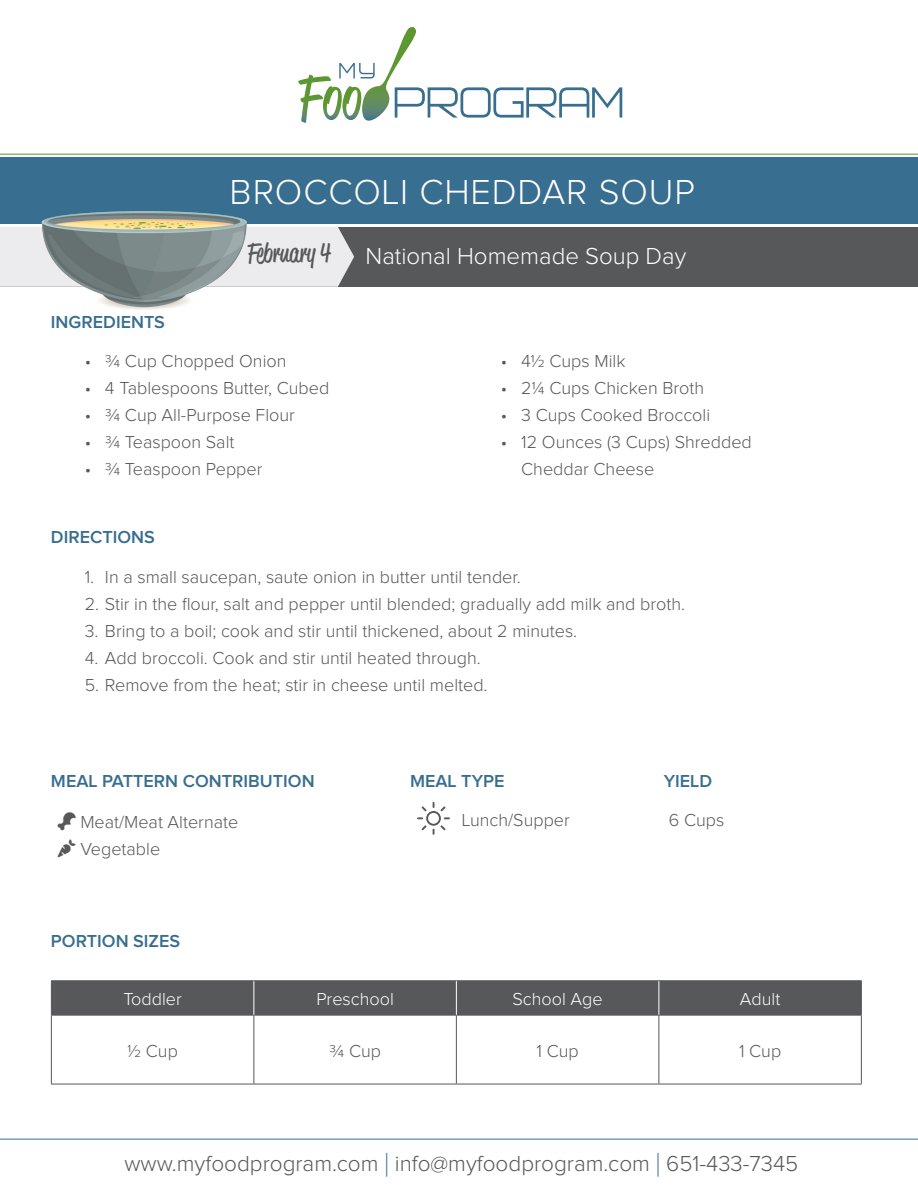
<style>
.page{position:relative;width:918px;height:1188px;background:#fff}
.page>*{position:absolute;margin:0;border:0;box-sizing:border-box;transform-origin:0 0}
.t1{font:300 36px "Proxima Nova";letter-spacing:.025em;color:#fff}
.t2{font:27px "Reklame Script";color:#57585a}
.t3{font:300 24px "Proxima Nova";color:#fff}
.t4{font:300 22.5px "Proxima Nova";color:#57585a}
.t5{font:300 18px/27px "Proxima Nova";color:#57585a}
.t6{font:600 18px "Proxima Nova";color:#386e8f}
.t7{font:300 18px "Proxima Nova";color:#fff}
.s1{font-size:33.75px;color:#386e8f}
</style>
<div class="page">
<div style="left:0;top:227px;width:918px;height:59px;background:#57585a"></div>
<svg style="left:0;top:227px;width:354px;height:60px;background:#e3e3e5"></svg>
<div style="left:0;top:157px;width:918px;height:67px;background:#386e8f"></div>
<hr style="left:0;top:154px;width:918px;height:1px;background:#5c9731">
<hr style="left:0;top:1139px;width:918px;height:1px;background:#386e8f">
<svg style="left:298px;top:27px;width:324px;height:96px"></svg>
<div style="left:52px;top:981px;width:809px;height:34px;background:#57585a"></div>
<hr style="left:51px;top:980px;width:203px;height:1px;background:#57585a">
<hr style="left:51px;top:981px;width:1px;height:34px;background:#57585a">
<hr style="left:254px;top:980px;width:202px;height:1px;background:#57585a">
<hr style="left:456px;top:980px;width:203px;height:1px;background:#57585a">
<hr style="left:659px;top:980px;width:203px;height:1px;background:#57585a">
<hr style="left:861px;top:981px;width:1px;height:34px;background:#57585a">
<hr style="left:51px;top:1015px;width:203px;height:1px;background:#57585a">
<hr style="left:51px;top:1016px;width:1px;height:68px;background:#57585a">
<hr style="left:254px;top:1015px;width:202px;height:1px;background:#57585a">
<hr style="left:253px;top:1016px;width:1px;height:68px;background:#57585a">
<hr style="left:456px;top:1015px;width:203px;height:1px;background:#57585a">
<hr style="left:456px;top:1016px;width:1px;height:68px;background:#57585a">
<hr style="left:659px;top:1015px;width:203px;height:1px;background:#57585a">
<hr style="left:658px;top:1016px;width:1px;height:68px;background:#57585a">
<hr style="left:861px;top:1016px;width:1px;height:68px;background:#57585a">
<hr style="left:51px;top:1084px;width:203px;height:1px;background:#57585a">
<hr style="left:254px;top:1084px;width:202px;height:1px;background:#57585a">
<hr style="left:456px;top:1084px;width:203px;height:1px;background:#57585a">
<hr style="left:659px;top:1084px;width:203px;height:1px;background:#57585a">
<hr style="left:253px;top:981px;width:1px;height:34px;background:#fff">
<hr style="left:456px;top:981px;width:1px;height:34px;background:#fff">
<hr style="left:658px;top:981px;width:1px;height:34px;background:#fff">
<img style="left:36px;top:153px;width:216px;height:157px">
<svg style="left:417px;top:802px;width:33px;height:33px"></svg>
<p class="t1" style="left:230px;top:175px;width:467px">BROCCOLI CHEDDAR SOUP</p>
<p class="t6" style="left:51px;top:314px;width:116px">INGREDIENTS</p>
<p class="t2" style="left:247px;top:235px;width:85px">February 4</p>
<p class="t3" style="left:366px;top:245px;width:322px">National Homemade Soup Day</p>
<p class="t5" style="left:85px;top:348px;width:203px">• 3/4 Cup Chopped Onion</p>
<p class="t5" style="left:85px;top:375px;width:246px">• 4 Tablespoons Butter, Cubed</p>
<p class="t5" style="left:85px;top:402px;width:212px">• 3/4 Cup All-Purpose Flour</p>
<p class="t5" style="left:85px;top:429px;width:151px">• 3/4 Teaspoon Salt</p>
<p class="t5" style="left:85px;top:456px;width:179px">• 3/4 Teaspoon Pepper</p>
<p class="t6" style="left:51px;top:529px;width:105px">DIRECTIONS</p>
<p class="t5" style="left:501px;top:348px;width:126px">• 41/2 Cups Milk</p>
<p class="t5" style="left:501px;top:375px;width:205px">• 21/4 Cups Chicken Broth</p>
<p class="t5" style="left:501px;top:402px;width:211px">• 3 Cups Cooked Broccoli</p>
<p class="t5" style="left:521px;top:429px;width:232px;text-indent:-20px">• 12 Ounces (3 Cups) Shredded<br>Cheddar Cheese</p>
<p class="t5" style="left:85px;top:564px;width:437px">1. In a small saucepan, saute onion in butter until tender.</p>
<p class="t5" style="left:85px;top:591px;width:602px">2. Stir in the flour, salt and pepper until blended; gradually add milk and broth.</p>
<p class="t5" style="left:85px;top:618px;width:494px">3. Bring to a boil; cook and stir until thickened, about 2 minutes.</p>
<p class="t5" style="left:85px;top:645px;width:398px">4. Add broccoli. Cook and stir until heated through.</p>
<p class="t5" style="left:85px;top:672px;width:404px">5. Remove from the heat; stir in cheese until melted.</p>
<p class="t6" style="left:51px;top:773px;width:265px">MEAL PATTERN CONTRIBUTION</p>
<p class="t6" style="left:410px;top:773px;width:96px">MEAL TYPE</p>
<p class="t6" style="left:664px;top:773px;width:50px">YIELD</p>
<p class="t5" style="left:462px;top:808px;width:110px">Lunch/Supper</p>
<p class="t5" style="left:669px;top:808px;width:57px">6 Cups</p>
<p class="t5" style="left:80px;top:809px;width:159px">Meat/Meat Alternate</p>
<p class="t5" style="left:80px;top:836px;width:81px">Vegetable</p>
<p class="t6" style="left:51px;top:933px;width:131px">PORTION SIZES</p>
<p class="t7" style="left:123px;top:991px;width:60px">Toddler</p>
<p class="t7" style="left:316px;top:991px;width:79px">Preschool</p>
<p class="t7" style="left:512px;top:991px;width:92px">School Age</p>
<p class="t7" style="left:740px;top:991px;width:42px">Adult</p>
<p class="t5" style="left:127px;top:1038px;width:52px">1/2 Cup</p>
<p class="t5" style="left:329px;top:1038px;width:53px">3/4 Cup</p>
<p class="t5" style="left:537px;top:1038px;width:44px">1 Cup</p>
<p class="t5" style="left:739px;top:1038px;width:44px">1 Cup</p>
<p class="t4" style="left:124px;top:1153px;width:675px">www.myfoodprogram.com <span class="s1">|</span> info@myfoodprogram.com <span class="s1">|</span> 651-433-7345</p>
</div>
